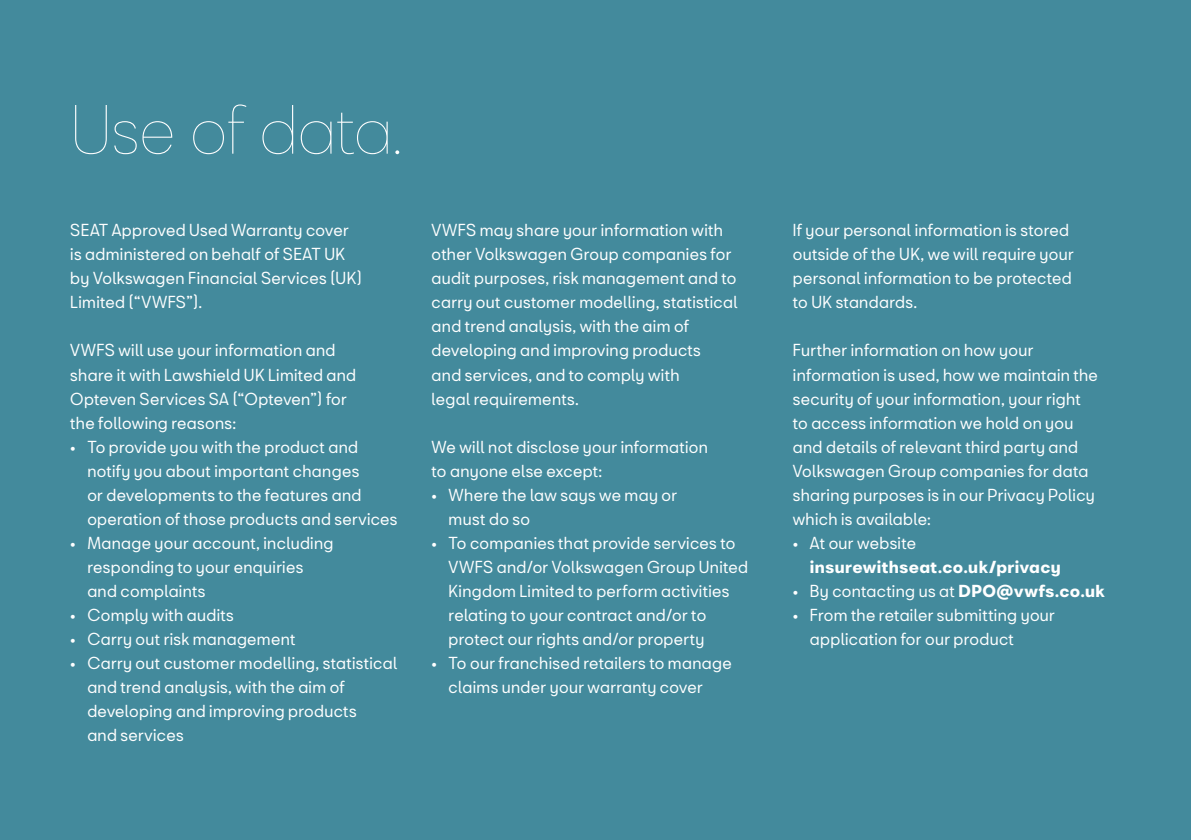
<style>
.page{position:relative;width:1191px;height:840px;background:#fff}
.page>*{position:absolute;margin:0;border:0;box-sizing:border-box;transform-origin:0 0}
.t1{font:200 64px "Seat Bcn";color:#fff}
.t2{font:16px/24px "Seat Bcn";letter-spacing:.02em;color:#fff}
.t3{font:700 16px "Seat Bcn";letter-spacing:.025em;color:#fff}
.s1{font-weight:700}
</style>
<div class="page">
<div style="left:0;top:0;width:1191px;height:839px;background:#438a9c"></div>
<h1 class="t1" style="left:70px;top:74px;width:334px">Use of data.</h1>
<p class="t2" style="left:70px;top:216px;width:293px">SEAT Approved Used Warranty cover is administered on behalf of SEAT UK by Volkswagen Financial Services (UK)<br>Limited (“VWFS”).</p>
<p class="t2" style="left:70px;top:336px;width:287px">VWFS will use your information and share it with Lawshield UK Limited and Opteven Services SA (“Opteven”) for the following reasons:</p>
<p class="t2" style="left:87px;top:432px;width:312px;text-indent:-17px">• To provide you with the product and notify you about important changes<br>or developments to the features and operation of those products and services</p>
<p class="t2" style="left:87px;top:528px;width:248px;text-indent:-17px">• Manage your account, including responding to your enquiries and complaints</p>
<p class="t2" style="left:70px;top:600px;width:165px">• Comply with audits</p>
<p class="t2" style="left:70px;top:624px;width:227px">• Carry out risk management</p>
<p class="t2" style="left:87px;top:648px;width:311px;text-indent:-17px">• Carry out customer modelling, statistical and trend analysis, with the aim of developing and improving products<br>and services</p>
<p class="t2" style="left:431px;top:216px;width:307px">VWFS may share your information with other Volkswagen Group companies for audit purposes, risk management and to carry out customer modelling, statistical and trend analysis, with the aim of developing and improving products<br>and services, and to comply with<br>legal requirements.</p>
<p class="t2" style="left:431px;top:432px;width:278px">We will not disclose your information to anyone else except:</p>
<p class="t2" style="left:448px;top:480px;width:230px;text-indent:-17px">• Where the law says we may or must do so</p>
<p class="t2" style="left:448px;top:528px;width:301px;text-indent:-17px">• To companies that provide services to VWFS and/or Volkswagen Group United Kingdom Limited to perform activities relating to your contract and/or to protect our rights and/or property</p>
<p class="t2" style="left:448px;top:648px;width:284px;text-indent:-17px">• To our franchised retailers to manage claims under your warranty cover</p>
<p class="t2" style="left:793px;top:216px;width:282px">If your personal information is stored outside of the UK, we will require your personal information to be protected to UK standards.</p>
<p class="t2" style="left:793px;top:336px;width:306px">Further information on how your information is used, how we maintain the security of your information, your right to access information we hold on you and details of relevant third party and Volkswagen Group companies for data sharing purposes is in our Privacy Policy which is available:</p>
<p class="t2" style="left:793px;top:528px;width:125px">• At our website</p>
<p class="t3" style="left:810px;top:552px;width:252px">insurewithseat.co.uk/privacy</p>
<p class="t2" style="left:793px;top:576px;width:313px">• By contacting us at <span class="s1">DPO@vwfs.co.uk</span></p>
<p class="t2" style="left:810px;top:600px;width:247px;text-indent:-17px">• From the retailer submitting your application for our product</p>
</div>
